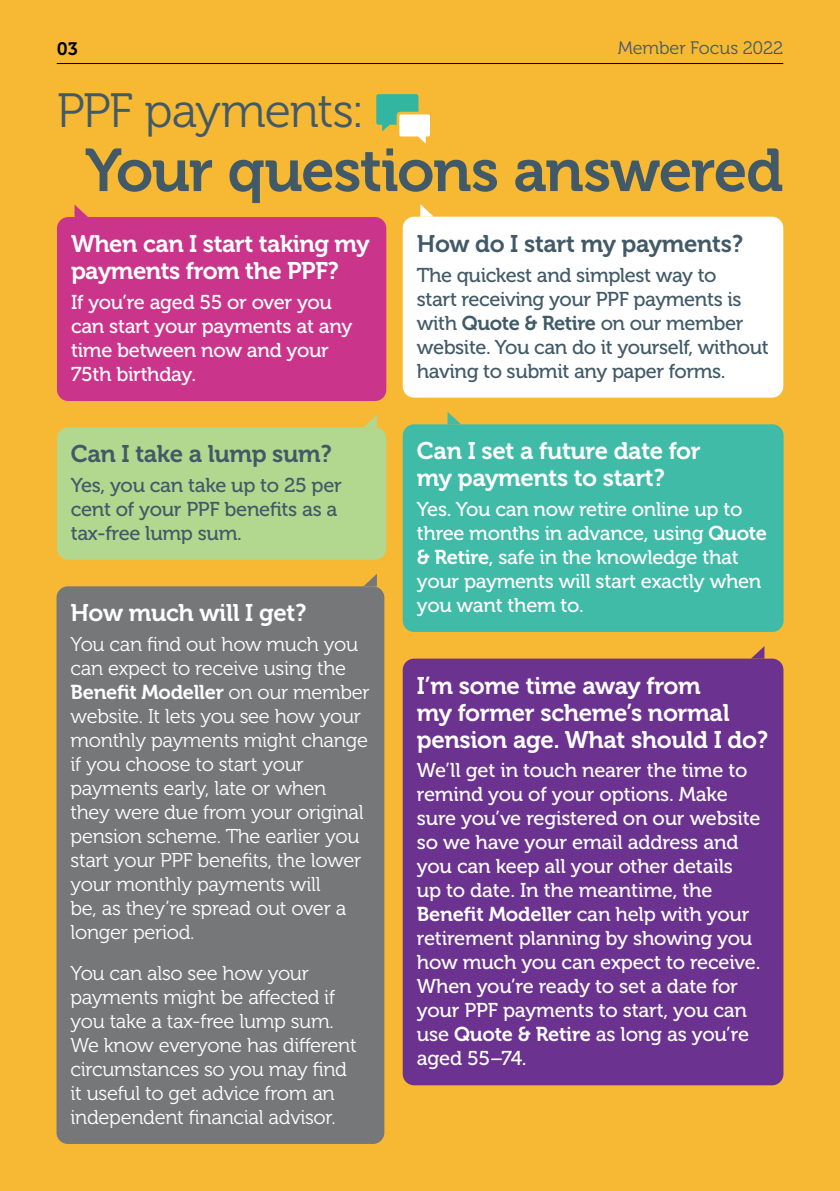
<style>
.page{position:relative;width:840px;height:1191px;background:#fff}
.page>*{position:absolute;margin:0;border:0;box-sizing:border-box;transform-origin:0 0}
.Page_Title__xxpt{font:60px "Museo 700";letter-spacing:-.025em;color:#425a68}
.Page_Title__xxpt-2{font:48px "Museo 300";letter-spacing:-.025em;color:#425a68}
.Subhead_Level_1{font:24px/27px "Museo 700";letter-spacing:-.015em;color:#fff}
.Subhead_Level_1-2{font:24px "Museo 700";letter-spacing:-.015em;color:#425a68}
.Body_Copy{font:20px/24px "Museo 500";letter-spacing:-.015em;color:#fff}
.Body_Copy-2{font:20px/24px "Museo 300";letter-spacing:-.015em;color:#fff}
.Body_Copy-3{font:20px/24px "Museo 500";letter-spacing:-.02em;color:#425a68}
.t1{font:18px "Museo 300";letter-spacing:-.01em;color:#425a68}
.t2{font:18px "Museo 700";color:#000}
.s1{font-family:"Museo 700"}
</style>
<div class="page">
<div style="left:0;top:0;width:839px;height:1191px;background:#f7b933"></div>
<div style="left:56px;top:586px;width:328px;height:558px;background:#757779;border-radius:11px"></div>
<svg style="left:364px;top:574px;width:13px;height:12px"></svg>
<div style="left:57px;top:217px;width:329px;height:184px;background:#ca358b;border-radius:11px"></div>
<div style="left:57px;top:427px;width:329px;height:132px;background:#b2d78f;border-radius:11px"></div>
<svg style="left:364px;top:415px;width:13px;height:12px"></svg>
<svg style="left:376px;top:94px;width:54px;height:50px"></svg>
<svg style="left:74px;top:204px;width:14px;height:13px"></svg>
<div style="left:402px;top:424px;width:381px;height:208px;background:#40bba7;border-radius:11px"></div>
<svg style="left:447px;top:412px;width:14px;height:12px"></svg>
<div style="left:402px;top:217px;width:380px;height:180px;background:#fff;border-radius:11px"></div>
<svg style="left:420px;top:204px;width:13px;height:13px"></svg>
<div style="left:402px;top:658px;width:381px;height:427px;background:#6b3290;border-radius:11px"></div>
<svg style="left:752px;top:646px;width:12px;height:12px"></svg>
<hr style="left:57px;top:63px;width:725px;height:1px;background:#000">
<p class="t2" style="left:57px;top:39px;width:22px">03</p>
<p class="t1" style="left:617px;top:39px;width:167px">Member Focus 2022</p>
<h1 class="Page_Title__xxpt-2" style="left:57px;top:84px;width:309px">PPF payments:</h1>
<h1 class="Page_Title__xxpt" style="left:85px;top:137px;width:699px">Your questions answered</h1>
<h1 class="Subhead_Level_1" style="left:71px;top:230px;width:300px">When can I start taking my payments from the PPF?</h1>
<p class="Body_Copy" style="left:71px;top:290px;width:283px">If you’re aged 55 or over you can start your payments at any time between now and your<br>75th birthday.</p>
<h1 class="Subhead_Level_1-2" style="left:416px;top:230px;width:327px">How do I start my payments?</h1>
<p class="Body_Copy-3" style="left:416px;top:263px;width:353px">The quickest and simplest way to<br>start receiving your PPF payments is with <span class="s1">Quote &amp; Retire</span> on our member website. You can do it yourself, without having to submit any paper forms.</p>
<h1 class="Subhead_Level_1-2" style="left:71px;top:441px;width:262px">Can I take a lump sum?</h1>
<p class="Body_Copy-3" style="left:71px;top:473px;width:272px">Yes, you can take up to 25 per cent of your PPF benefits as a tax-free lump sum.</p>
<h1 class="Subhead_Level_1" style="left:70px;top:600px;width:237px">How much will I get?</h1>
<p class="Body_Copy-2" style="left:70px;top:632px;width:300px">You can find out how much you can expect to receive using the<br><span class="s1">Benefit Modeller</span> on our member website. It lets you see how your monthly payments might change if you choose to start your payments early, late or when they were due from your original pension scheme. The earlier you start your PPF benefits, the lower your monthly payments will<br>be, as they’re spread out over a longer period.</p>
<p class="Body_Copy-2" style="left:70px;top:961px;width:287px">You can also see how your payments might be affected if you take a tax-free lump sum.<br>We know everyone has different circumstances so you may find it useful to get advice from an independent financial advisor.</p>
<h1 class="Subhead_Level_1" style="left:416px;top:438px;width:285px">Can I set a future date for my payments to start?</h1>
<p class="Body_Copy" style="left:416px;top:497px;width:351px">Yes. You can now retire online up to three months in advance, using <span class="s1">Quote &amp; Retire</span>, safe in the knowledge that your payments will start exactly when you want them to.</p>
<h1 class="Subhead_Level_1" style="left:416px;top:672px;width:352px">I’m some time away from<br>my former scheme’s normal pension age. What should I do?</h1>
<p class="Body_Copy" style="left:416px;top:759px;width:345px">We’ll get in touch nearer the time to remind you of your options. Make sure you’ve registered on our website so we have your email address and you can keep all your other details up to date. In the meantime, the<br><span class="s1">Benefit Modeller</span> can help with your retirement planning by showing you how much you can expect to receive.<br>When you’re ready to set a date for your PPF payments to start, you can use <span class="s1">Quote &amp; Retire</span> as long as you’re aged 55–74.</p>
</div>
